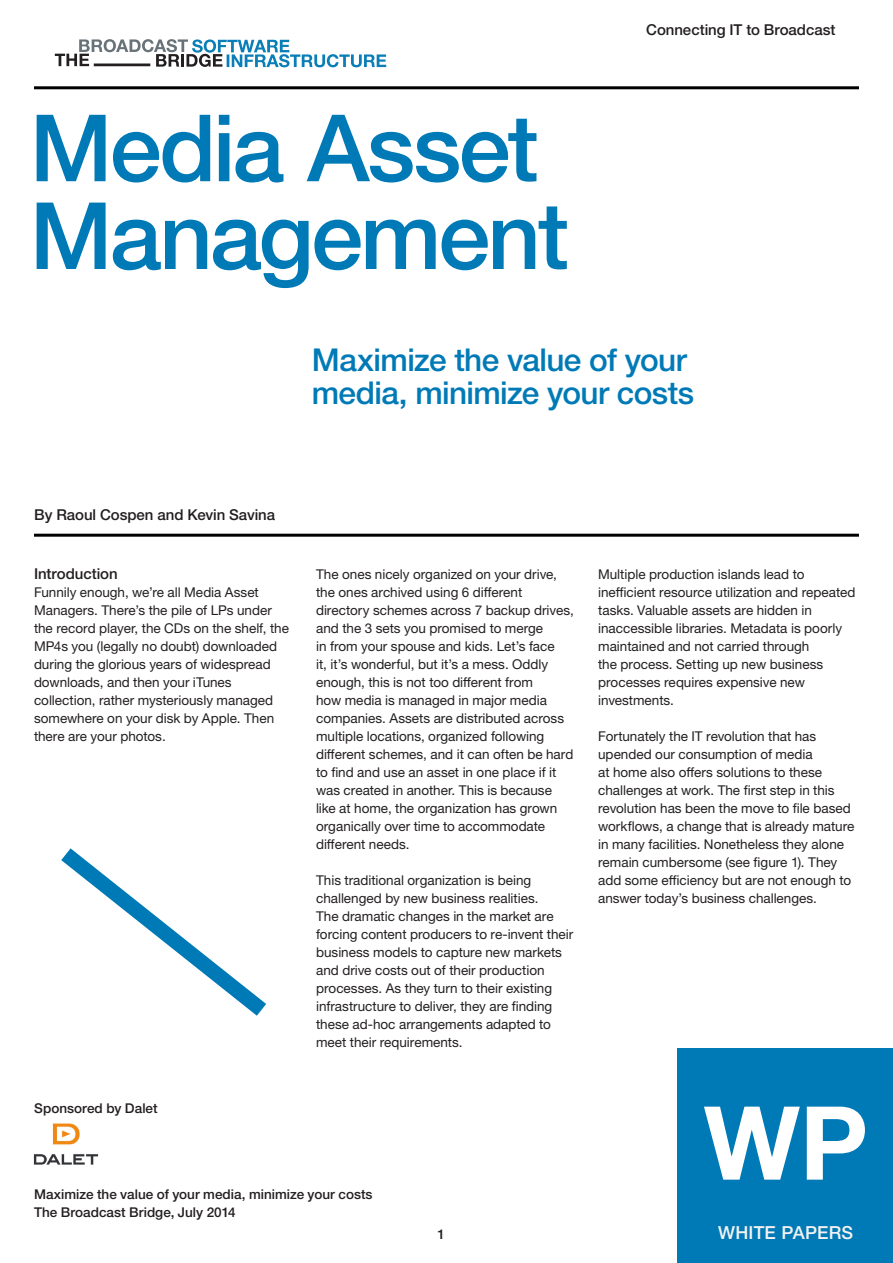
<style>
.page{position:relative;width:893px;height:1263px;background:#fff}
.page>*{position:absolute;margin:0;border:0;box-sizing:border-box;transform-origin:0 0}
.t1{font:700 102.15px "Helvetica Neue LTW1 G";color:#fff}
.t2{font:500 93px/87.8px "Helvetica Neue LTW1 G";letter-spacing:-.03em;color:#007ab6}
.t3{font:500 31.5px/33px "Helvetica Neue LTW1 G";letter-spacing:-.02em;color:#007ab6}
.t4{font:500 18px "Helvetica Neue LTW1 G";letter-spacing:.015em;color:#f2f2f2}
.t5{font:500 15px "Helvetica Neue LTW1 G";letter-spacing:-.005em;color:#231f20}
.t6{font:13.5px/18px "Helvetica Neue LTW1 G";color:#231f20}
.t7{font:500 13.5px/18px "Helvetica Neue LTW1 G";color:#231f20}
</style>
<div class="page">
<div style="left:678px;top:1048px;width:214px;height:215px;background:#007ab6"></div>
<hr style="left:34px;top:86px;width:825px;height:3px;background:#000">
<svg style="left:61px;top:848px;width:205px;height:168px"></svg>
<svg style="left:55px;top:39px;width:331px;height:28px"></svg>
<hr style="left:34px;top:534px;width:825px;height:3px;background:#000">
<img style="left:33px;top:1123px;width:66px;height:42px">
<h2 class="t2" style="left:30px;top:104px;width:541px">Media Asset<br>Management</h2>
<p class="t5" style="left:646px;top:20px;width:191px">Connecting IT to Broadcast</p>
<h3 class="t3" style="left:312px;top:343px;width:384px">Maximize the value of your media, minimize your costs</h3>
<p class="t5" style="left:34px;top:506px;width:242px">By Raoul Cospen and Kevin Savina</p>
<p class="t5" style="left:34px;top:565px;width:85px">Introduction</p>
<p class="t6" style="left:34px;top:583px;width:256px">Funnily enough, we’re all Media Asset Managers. There’s the pile of LPs under the record player, the CDs on the shelf, the MP4s you (legally no doubt) downloaded during the glorious years of widespread downloads, and then your iTunes collection, rather mysteriously managed somewhere on your disk by Apple. Then there are your photos.</p>
<p class="t7" style="left:34px;top:1099px;width:125px">Sponsored by Dalet</p>
<p class="t6" style="left:316px;top:565px;width:259px">The ones nicely organized on your drive, the ones archived using 6 different directory schemes across 7 backup drives, and the 3 sets you promised to merge<br>in from your spouse and kids. Let’s face<br>it, it’s wonderful, but it’s a mess. Oddly enough, this is not too different from<br>how media is managed in major media companies. Assets are distributed across multiple locations, organized following different schemes, and it can often be hard to find and use an asset in one place if it was created in another. This is because like at home, the organization has grown organically over time to accommodate different needs.</p>
<p class="t6" style="left:316px;top:871px;width:259px">This traditional organization is being challenged by new business realities.<br>The dramatic changes in the market are forcing content producers to re-invent their business models to capture new markets and drive costs out of their production processes. As they turn to their existing infrastructure to deliver, they are finding these ad-hoc arrangements adapted to meet their requirements.</p>
<p class="t6" style="left:598px;top:565px;width:259px">Multiple production islands lead to inefficient resource utilization and repeated tasks. Valuable assets are hidden in inaccessible libraries. Metadata is poorly maintained and not carried through<br>the process. Setting up new business processes requires expensive new investments.</p>
<p class="t6" style="left:598px;top:727px;width:258px">Fortunately the IT revolution that has upended our consumption of media<br>at home also offers solutions to these challenges at work. The first step in this revolution has been the move to file based workflows, a change that is already mature in many facilities. Nonetheless they alone remain cumbersome (see figure 1). They add some efficiency but are not enough to answer today’s business challenges.</p>
<h1 class="t1" style="left:704px;top:1080px;width:166px">WP</h1>
<p class="t7" style="left:34px;top:1185px;width:340px">Maximize the value of your media, minimize your costs<br>The Broadcast Bridge, July 2014</p>
<p class="t7" style="left:437px;top:1225px;width:9px">1</p>
<h3 class="t4" style="left:718px;top:1221px;width:137px">WHITE PAPERS</h3>
</div>
